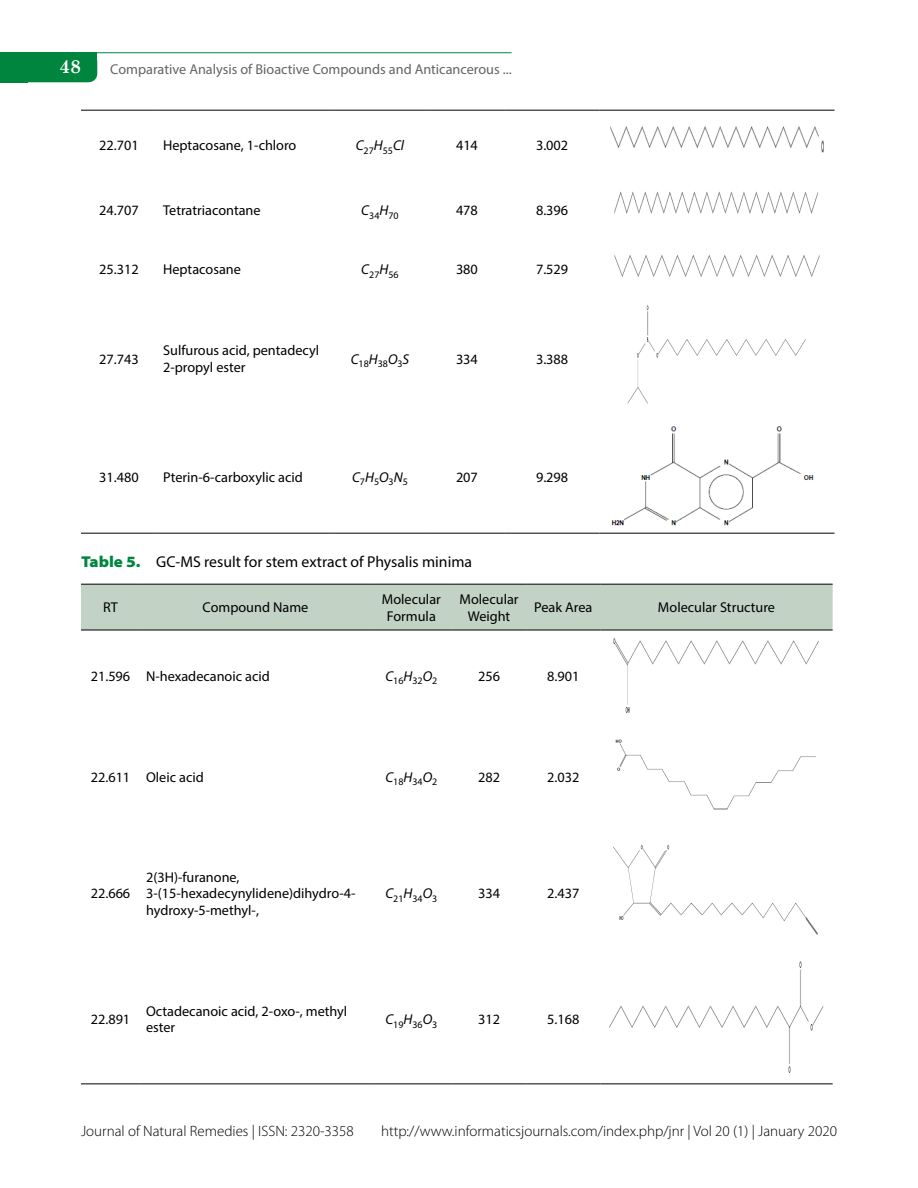
<style>
.page{position:relative;width:918px;height:1188px;background:#fff}
.page>*{position:absolute;margin:0;border:0;box-sizing:border-box;transform-origin:0 0}
.t1{font:700 18.75px "Century Schoolbook";color:#fff}
.t2{font:15.75px "Myriad Pro";color:#000}
.t3{font:300 15px "Myriad Pro";color:#000}
.t4{font:14.25px/16.5px "Myriad Pro";color:#000}
.t5{font:14.25px "Myriad Pro";color:#636466}
.t6{font:italic 14.25px "Myriad Pro";color:#000}
.t7{font:10.05px "Myriad Pro";color:#000}
.s1{font-weight:900;font-stretch:semi-expanded;color:#00853f}
</style>
<div class="page">
<svg style="left:0;top:67px;width:97px;height:15px"></svg>
<div style="left:0;top:53px;width:97px;height:14px;background:#00853f"></div>
<div style="left:0;top:68px;width:28px;height:14px;background:#00853f"></div>
<hr style="left:0;top:52px;width:512px;height:1px;background:#00853f">
<hr style="left:81px;top:110px;width:76px;height:1px;background:#000">
<hr style="left:157px;top:110px;width:174px;height:1px;background:#000">
<hr style="left:331px;top:110px;width:98px;height:1px;background:#000">
<hr style="left:429px;top:110px;width:76px;height:1px;background:#000">
<hr style="left:505px;top:110px;width:94px;height:1px;background:#000">
<hr style="left:599px;top:110px;width:236px;height:1px;background:#000">
<hr style="left:81px;top:533px;width:76px;height:1px;background:#000">
<hr style="left:157px;top:533px;width:174px;height:1px;background:#000">
<hr style="left:331px;top:533px;width:98px;height:1px;background:#000">
<hr style="left:429px;top:533px;width:76px;height:1px;background:#000">
<hr style="left:505px;top:533px;width:94px;height:1px;background:#000">
<hr style="left:599px;top:533px;width:236px;height:1px;background:#000">
<img style="left:610px;top:126px;width:214px;height:27px">
<img style="left:614px;top:191px;width:204px;height:23px">
<img style="left:614px;top:255px;width:206px;height:22px">
<img style="left:628px;top:305px;width:178px;height:99px">
<img style="left:611px;top:426px;width:203px;height:100px">
<div style="left:81px;top:585px;width:752px;height:45px;background:#c2d2c5"></div>
<hr style="left:81px;top:584px;width:59px;height:1px;background:#000">
<hr style="left:140px;top:584px;width:231px;height:1px;background:#000">
<hr style="left:371px;top:584px;width:81px;height:1px;background:#000">
<hr style="left:452px;top:584px;width:74px;height:1px;background:#000">
<hr style="left:526px;top:584px;width:74px;height:1px;background:#000">
<hr style="left:600px;top:584px;width:233px;height:1px;background:#000">
<hr style="left:81px;top:630px;width:59px;height:1px;background:#000">
<hr style="left:140px;top:630px;width:231px;height:1px;background:#000">
<hr style="left:371px;top:630px;width:81px;height:1px;background:#000">
<hr style="left:452px;top:630px;width:74px;height:1px;background:#000">
<hr style="left:526px;top:630px;width:74px;height:1px;background:#000">
<hr style="left:600px;top:630px;width:233px;height:1px;background:#000">
<hr style="left:81px;top:1083px;width:59px;height:1px;background:#000">
<hr style="left:140px;top:1083px;width:231px;height:1px;background:#000">
<hr style="left:371px;top:1083px;width:81px;height:1px;background:#000">
<hr style="left:452px;top:1083px;width:74px;height:1px;background:#000">
<hr style="left:526px;top:1083px;width:74px;height:1px;background:#000">
<hr style="left:600px;top:1083px;width:233px;height:1px;background:#000">
<img style="left:613px;top:638px;width:206px;height:75px">
<img style="left:615px;top:739px;width:201px;height:71px">
<img style="left:613px;top:845px;width:205px;height:90px">
<img style="left:609px;top:961px;width:215px;height:112px">
<h1 class="t1" style="left:59px;top:52px;width:23px">48</h1>
<p class="t5" style="left:110px;top:61px;width:403px">Comparative Analysis of Bioactive Compounds and Anticancerous ...</p>
<p class="t4" style="left:99px;top:137px;width:41px">22.701</p>
<p class="t4" style="left:163px;top:137px;width:135px">Heptacosane, 1-chloro</p>
<p class="t6" style="left:356px;top:136px;width:50px">C<sub>27</sub>H<sub>55</sub>Cl</p>
<p class="t4" style="left:456px;top:137px;width:23px">414</p>
<p class="t4" style="left:536px;top:137px;width:34px">3.002</p>
<p class="t4" style="left:99px;top:202px;width:41px">24.707</p>
<p class="t4" style="left:163px;top:202px;width:99px">Tetratriacontane</p>
<p class="t7" style="left:361px;top:209px;width:39px"><sup>C</sup>34<sup>H</sup>70</p>
<p class="t4" style="left:456px;top:202px;width:23px">478</p>
<p class="t4" style="left:536px;top:202px;width:34px">8.396</p>
<p class="t4" style="left:99px;top:261px;width:41px">25.312</p>
<p class="t4" style="left:163px;top:261px;width:79px">Heptacosane</p>
<p class="t7" style="left:361px;top:268px;width:39px"><sup>C</sup>27<sup>H</sup>56</p>
<p class="t4" style="left:456px;top:261px;width:23px">380</p>
<p class="t4" style="left:536px;top:261px;width:34px">7.529</p>
<p class="t4" style="left:99px;top:350px;width:41px">27.743</p>
<p class="t4" style="left:163px;top:342px;width:158px">Sulfurous acid, pentadecyl<br>2-propyl ester</p>
<p class="t7" style="left:351px;top:358px;width:60px"><sup>C</sup>18<sup>H</sup>38<sup>O</sup>3<sup>S</sup></p>
<p class="t4" style="left:456px;top:350px;width:23px">334</p>
<p class="t4" style="left:536px;top:350px;width:34px">3.388</p>
<p class="t4" style="left:99px;top:468px;width:41px">31.480</p>
<p class="t4" style="left:163px;top:468px;width:141px">Pterin-6-carboxylic acid</p>
<p class="t6" style="left:352px;top:468px;width:57px">C<sub>7</sub>H<sub>5</sub>O<sub>3</sub>N<sub>5</sub></p>
<p class="t4" style="left:456px;top:468px;width:23px">207</p>
<p class="t4" style="left:536px;top:468px;width:34px">9.298</p>
<p class="t2" style="left:81px;top:552px;width:393px"><span class="s1">Table 5.</span> GC-MS result for stem extract of Physalis minima</p>
<p class="t4" style="left:103px;top:599px;width:16px">RT</p>
<p class="t4" style="left:203px;top:599px;width:107px">Compound Name</p>
<p class="t4" style="left:382px;top:591px;width:60px;text-align:center">Molecular<br>Formula</p>
<p class="t4" style="left:460px;top:591px;width:60px;text-align:center">Molecular<br>Weight</p>
<p class="t4" style="left:534px;top:599px;width:60px">Peak Area</p>
<p class="t4" style="left:658px;top:599px;width:119px">Molecular Structure</p>
<p class="t4" style="left:91px;top:668px;width:181px">21.596 N-hexadecanoic acid</p>
<p class="t7" style="left:385px;top:675px;width:53px"><sup>C</sup>16<sup>H</sup>32<sup>O</sup>2</p>
<p class="t4" style="left:478px;top:668px;width:23px">256</p>
<p class="t4" style="left:547px;top:668px;width:34px">8.901</p>
<p class="t4" style="left:91px;top:769px;width:114px">22.611 Oleic acid</p>
<p class="t7" style="left:385px;top:776px;width:53px"><sup>C</sup>18<sup>H</sup>34<sup>O</sup>2</p>
<p class="t4" style="left:478px;top:769px;width:23px">282</p>
<p class="t4" style="left:547px;top:769px;width:34px">2.032</p>
<p class="t4" style="left:91px;top:885px;width:41px">22.666</p>
<p class="t4" style="left:146px;top:868px;width:211px">2(3H)-furanone,<br>3-(15-hexadecynylidene)dihydro-4- hydroxy-5-methyl-,</p>
<p class="t7" style="left:385px;top:892px;width:53px"><sup>C</sup>21<sup>H</sup>34<sup>O</sup>3</p>
<p class="t4" style="left:478px;top:885px;width:23px">334</p>
<p class="t4" style="left:547px;top:885px;width:34px">2.437</p>
<p class="t4" style="left:91px;top:1011px;width:41px">22.891</p>
<p class="t4" style="left:146px;top:1002px;width:203px">Octadecanoic acid, 2-oxo-, methyl ester</p>
<p class="t7" style="left:385px;top:1018px;width:53px"><sup>C</sup>19<sup>H</sup>36<sup>O</sup>3</p>
<p class="t4" style="left:478px;top:1011px;width:23px">312</p>
<p class="t4" style="left:547px;top:1011px;width:34px">5.168</p>
<p class="t3" style="left:81px;top:1122px;width:274px">Journal of Natural Remedies | ISSN: 2320-3358</p>
<p class="t3" style="left:381px;top:1122px;width:457px">http://www.informaticsjournals.com/index.php/jnr | Vol 20 (1) | January 2020</p>
</div>
